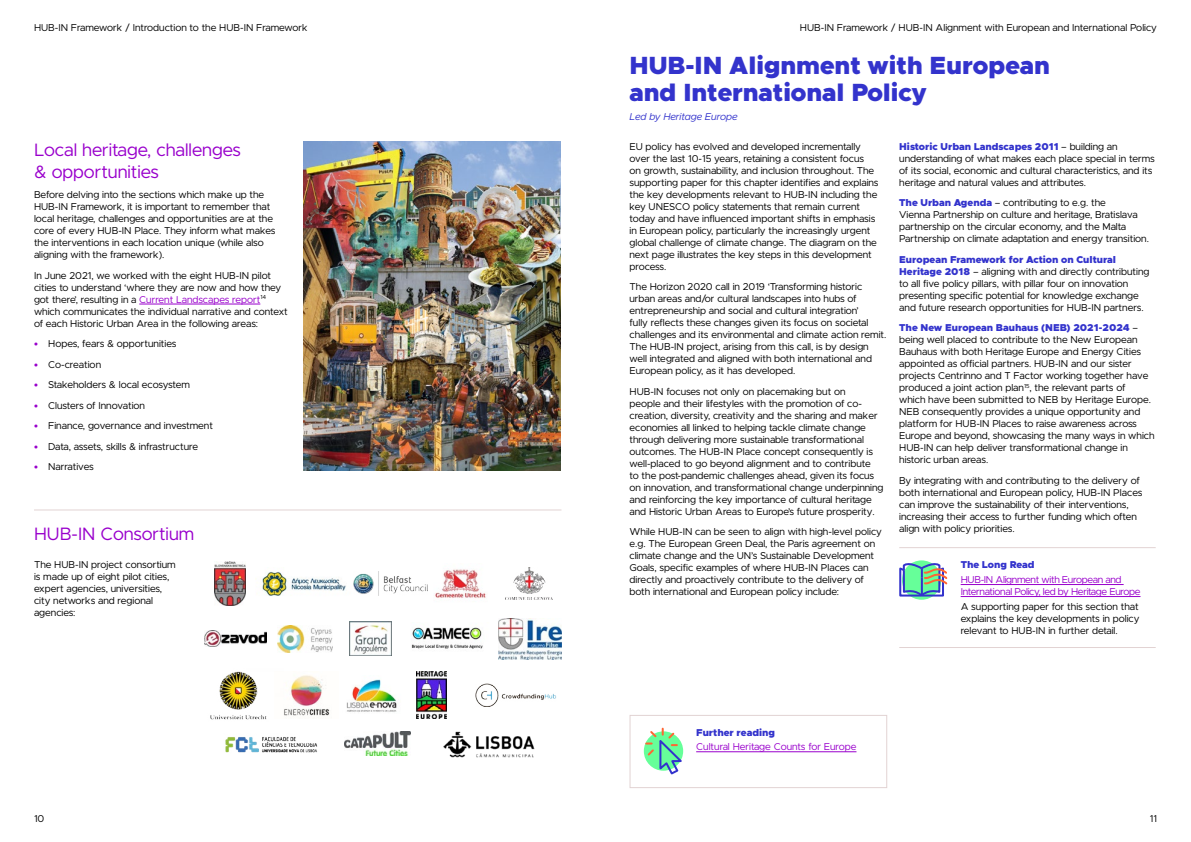
<style>
.page{position:relative;width:1191px;height:842px;background:#fff}
.page>*{position:absolute;margin:0;border:0;box-sizing:border-box;transform-origin:0 0}
.Page_title{font:900 25px/27px "Metropolis";color:#33c}
.Page_Subtitle_1{font:18px/21.6px "Metropolis";color:#90c}
.t1{font:10px/12px "Metropolis";color:#000}
.Links{font:10px/12px "Metropolis";letter-spacing:-.03em;color:#90c}
.Links-2{font:10px "Metropolis";color:#90c}
.Paragraph_Bold{font:900 10px "Metropolis";color:#33c}
.t2{font:italic 10px "Metropolis";color:#33c}
.s1{color:#90c}
.s2{font-weight:900;color:#90c}
.s3{font-weight:900;color:#33c}
</style>
<div class="page">
<hr style="left:139px;top:304px;width:121px;height:1px;background:#90c">
<img style="left:346px;top:679px;width:51px;height:33px">
<img style="left:255px;top:571px;width:91px;height:25px">
<img style="left:215px;top:561px;width:30px;height:45px">
<img style="left:505px;top:567px;width:48px;height:33px">
<img style="left:278px;top:625px;width:54px;height:27px">
<img style="left:416px;top:672px;width:30px;height:46px">
<img style="left:284px;top:675px;width:46px;height:41px">
<img style="left:204px;top:631px;width:62px;height:16px">
<img style="left:345px;top:732px;width:66px;height:23px">
<img style="left:225px;top:737px;width:93px;height:16px">
<img style="left:349px;top:622px;width:43px;height:34px">
<img style="left:435px;top:569px;width:51px;height:30px">
<img style="left:498px;top:618px;width:63px;height:41px">
<img style="left:210px;top:671px;width:57px;height:49px">
<img style="left:353px;top:571px;width:74px;height:25px">
<img style="left:411px;top:627px;width:72px;height:22px">
<img style="left:475px;top:683px;width:81px;height:24px">
<img style="left:443px;top:731px;width:92px;height:27px">
<hr style="left:34px;top:509px;width:527px;height:1px;background:#e2d3d3">
<div style="left:629px;top:715px;width:258px;height:73px;border:1px solid #e2d3d3"></div>
<hr style="left:696px;top:752px;width:160px;height:1px;background:#90c">
<hr style="left:960px;top:584px;width:163px;height:1px;background:#90c">
<hr style="left:960px;top:596px;width:180px;height:1px;background:#90c">
<svg style="left:902px;top:560px;width:39px;height:40px"></svg>
<svg style="left:899px;top:561px;width:48px;height:36px;background:#7fb9af"></svg>
<svg style="left:644px;top:731px;width:39px;height:40px"></svg>
<svg style="left:646px;top:729px;width:37px;height:45px"></svg>
<img style="left:304px;top:142px;width:256px;height:328px">
<hr style="left:899px;top:547px;width:256px;height:1px;background:#e2d3d3">
<hr style="left:899px;top:647px;width:256px;height:1px;background:#e2d3d3">
<p class="t1" style="left:34px;top:22px;width:275px">HUB-IN Framework / Introduction to the HUB-IN Framework</p>
<p class="t1" style="left:800px;top:22px;width:358px">HUB-IN Framework / HUB-IN Alignment with European and International Policy</p>
<p class="Page_title" style="left:629px;top:52px;width:422px">HUB-IN Alignment with European and International Policy</p>
<p class="Page_Subtitle_1" style="left:34px;top:139px;width:208px">Local heritage, challenges &amp; opportunities</p>
<p class="t1" style="left:34px;top:189px;width:243px">Before delving into the sections which make up the HUB-IN Framework, it is important to remember that local heritage, challenges and opportunities are at the core of every HUB-IN Place. They inform what makes the interventions in each location unique (while also aligning with the framework).</p>
<p class="t1" style="left:34px;top:269px;width:255px">In June 2021, we worked with the eight HUB-IN pilot cities to understand ‘where they are now and how they got there’, resulting in a <span class="s1">Current Landscapes report</span><sup>14 </sup>which communicates the individual narrative and context of each Historic Urban Area in the following areas:</p>
<p class="t1" style="left:34px;top:338px;width:144px"><span class="s2">•</span> Hopes, fears &amp; opportunities</p>
<p class="t1" style="left:34px;top:358px;width:69px"><span class="s2">•</span> Co-creation</p>
<p class="t1" style="left:34px;top:379px;width:157px"><span class="s2">•</span> Stakeholders &amp; local ecosystem</p>
<p class="t1" style="left:34px;top:399px;width:113px"><span class="s2">•</span> Clusters of Innovation</p>
<p class="t1" style="left:34px;top:420px;width:180px"><span class="s2">•</span> Finance, governance and investment</p>
<p class="t1" style="left:34px;top:440px;width:166px"><span class="s2">•</span> Data, assets, skills &amp; infrastructure</p>
<p class="t1" style="left:34px;top:461px;width:61px"><span class="s2">•</span> Narratives</p>
<p class="Page_Subtitle_1" style="left:34px;top:523px;width:162px">HUB-IN Consortium</p>
<p class="t1" style="left:34px;top:558px;width:143px">The HUB-IN project consortium is made up of eight pilot cities, expert agencies, universities, city networks and regional agencies:</p>
<p class="t1" style="left:34px;top:812px;width:12px">10</p>
<p class="t2" style="left:629px;top:110px;width:109px">Led by Heritage Europe</p>
<p class="t1" style="left:629px;top:140px;width:250px">EU policy has evolved and developed incrementally over the last 10-15 years, retaining a consistent focus<br>on growth, sustainability, and inclusion throughout. The supporting paper for this chapter identifies and explains the key developments relevant to HUB-IN including the key UNESCO policy statements that remain current today and have influenced important shifts in emphasis in European policy, particularly the increasingly urgent global challenge of climate change. The diagram on the next page illustrates the key steps in this development process.</p>
<p class="t1" style="left:629px;top:281px;width:258px">The Horizon 2020 call in 2019 ‘Transforming historic urban areas and/or cultural landscapes into hubs of entrepreneurship and social and cultural integration’<br>fully reflects these changes given its focus on societal challenges and its environmental and climate action remit.<br>The HUB-IN project, arising from this call, is by design well integrated and aligned with both international and European policy, as it has developed.</p>
<p class="t1" style="left:629px;top:385px;width:255px">HUB-IN focuses not only on placemaking but on<br>people and their lifestyles with the promotion of co&shy;creation, diversity, creativity and the sharing and maker economies all linked to helping tackle climate change through delivering more sustainable transformational outcomes. The HUB-IN Place concept consequently is well-placed to go beyond alignment and to contribute<br>to the post-pandemic challenges ahead, given its focus on innovation, and transformational change underpinning and reinforcing the key importance of cultural heritage and Historic Urban Areas to Europe’s future prosperity.</p>
<p class="t1" style="left:629px;top:526px;width:254px">While HUB-IN can be seen to align with high-level policy e.g. The European Green Deal, the Paris agreement on climate change and the UN’s Sustainable Development Goals, specific examples of where HUB-IN Places can directly and proactively contribute to the delivery of both international and European policy include:</p>
<p class="t1" style="left:899px;top:140px;width:257px"><span class="s3">Historic Urban Landscapes 2011</span> – building an understanding of what makes each place special in terms of its social, economic and cultural characteristics, and its heritage and natural values and attributes.</p>
<p class="t1" style="left:899px;top:197px;width:251px"><span class="s3">The Urban Agenda</span> – contributing to e.g. the<br>Vienna Partnership on culture and heritage, Bratislava partnership on the circular economy, and the Malta Partnership on climate adaptation and energy transition.</p>
<p class="t1" style="left:899px;top:253px;width:252px"><span class="s3">European Framework for Action on Cultural Heritage 2018</span> – aligning with and directly contributing to all five policy pillars, with pillar four on innovation presenting specific potential for knowledge exchange and future research opportunities for HUB-IN partners.</p>
<p class="t1" style="left:899px;top:322px;width:257px"><span class="s3">The New European Bauhaus (NEB) 2021-2024</span> – being well placed to contribute to the New European Bauhaus with both Heritage Europe and Energy Cities appointed as official partners. HUB-IN and our sister projects Centrinno and T Factor working together have produced a joint action plan<sup>15</sup>, the relevant parts of<br>which have been submitted to NEB by Heritage Europe.<br>NEB consequently provides a unique opportunity and platform for HUB-IN Places to raise awareness across Europe and beyond, showcasing the many ways in which HUB-IN can help deliver transformational change in historic urban areas.</p>
<p class="t1" style="left:899px;top:474px;width:244px">By integrating with and contributing to the delivery of both international and European policy, HUB-IN Places can improve the sustainability of their interventions, increasing their access to further funding which often align with policy priorities.</p>
<p class="Paragraph_Bold" style="left:960px;top:558px;width:76px">The Long Read</p>
<p class="Links" style="left:960px;top:574px;width:181px">HUB-IN Alignment with European and<br>International Policy, led by Heritage Europe</p>
<p class="t1" style="left:960px;top:601px;width:180px;text-align:justify">A supporting paper for this section that explains the key developments in policy relevant to HUB-IN in further detail.</p>
<p class="Paragraph_Bold" style="left:696px;top:726px;width:80px">Further reading</p>
<p class="Links-2" style="left:696px;top:741px;width:162px">Cultural Heritage Counts for Europe</p>
<p class="t1" style="left:1149px;top:812px;width:9px">11</p>
</div>
